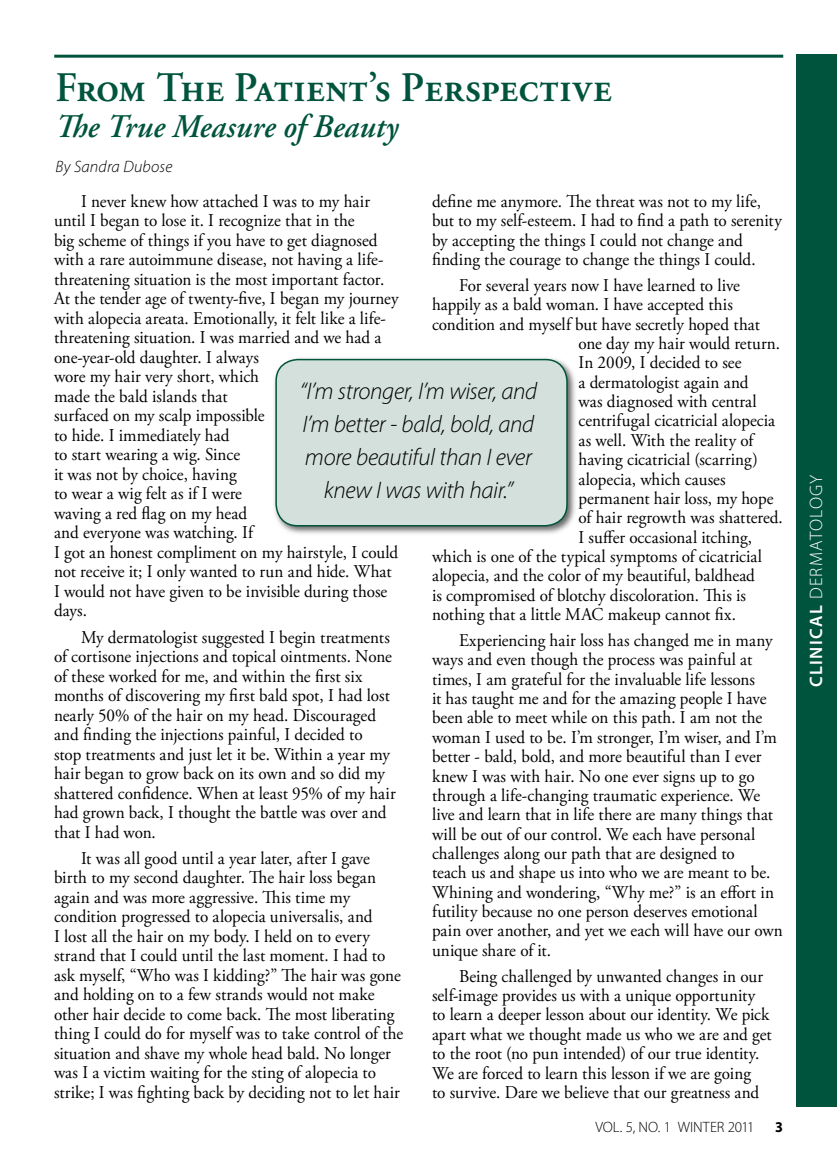
<style>
.page{position:relative;width:837px;height:1161px;background:#fff}
.page>*{position:absolute;margin:0;border:0;box-sizing:border-box;transform-origin:0 0}
.t1{font:600 42px "Adobe Garamond Pro";letter-spacing:.01em;color:#00543d;scale:.95 1}
.t2{font:italic 600 33px "Adobe Garamond Pro";letter-spacing:.005em;color:#00543d;scale:.95 1}
.t3{font:italic 300 24px/33px "Myriad Pro";letter-spacing:-.015em;color:#000;text-align:center}
.t4{font:18px/19.5px "Adobe Garamond Pro";color:#000;scale:.95 1}
.t5{font:300 18px "Myriad Pro";letter-spacing:.07em;color:#fff}
.t6{font:italic 300 16.5px "Myriad Pro";letter-spacing:.01em;color:#000}
.t7{font:300 15px "Myriad Pro";color:#000}
.s1{font-weight:600}
</style>
<div class="page">
<hr style="left:54px;top:55px;width:729px;height:3px;background:#00543d">
<div style="left:796px;top:54px;width:41px;height:1053px;background:#00543d"></div>
<div style="left:272px;top:355px;width:306px;height:182px;background:#000;opacity:.6"></div>
<div style="left:276px;top:360px;width:291px;height:166px;background:#d3e0db;border-radius:22px"></div>
<div style="left:275px;top:359px;width:293px;height:167px;border:2px solid #00543d;border-radius:22px"></div>
<h1 class="t1" style="left:56px;top:64px;width:587px">From The Patient’s Perspective</h1>
<h2 class="t2" style="left:56px;top:108px;width:362px">The True Measure of Beauty</h2>
<p class="t6" style="left:56px;top:156px;width:118px">By Sandra Dubose</p>
<p class="t4" style="left:54px;top:192px;width:364px;text-indent:27px">I never knew how attached I was to my hair until I began to lose it. I recognize that in the<br>big scheme of things if you have to get diagnosed with a rare autoimmune disease, not having a life&shy;threatening situation is the most important factor.<br>At the tender age of twenty-five, I began my journey with alopecia areata. Emotionally, it felt like a life&shy;threatening situation. I was married and we had a one-year-old daughter. I always<br>wore my hair very short, which<br>made the bald islands that<br>surfaced on my scalp impossible<br>to hide. I immediately had<br>to start wearing a wig. Since<br>it was not by choice, having<br>to wear a wig felt as if I were<br>waving a red flag on my head<br>and everyone was watching. If<br>I got an honest compliment on my hairstyle, I could not receive it; I only wanted to run and hide. What I would not have given to be invisible during those days.</p>
<p class="t4" style="left:54px;top:628px;width:361px;text-indent:27px">My dermatologist suggested I begin treatments of cortisone injections and topical ointments. None of these worked for me, and within the first six months of discovering my first bald spot, I had lost nearly 50% of the hair on my head. Discouraged and finding the injections painful, I decided to<br>stop treatments and just let it be. Within a year my hair began to grow back on its own and so did my shattered confidence. When at least 95% of my hair had grown back, I thought the battle was over and that I had won.</p>
<p class="t4" style="left:54px;top:849px;width:369px;text-indent:27px">It was all good until a year later, after I gave birth to my second daughter. The hair loss began again and was more aggressive. This time my condition progressed to alopecia universalis, and<br>I lost all the hair on my body. I held on to every strand that I could until the last moment. I had to ask myself, “Who was I kidding?” The hair was gone and holding on to a few strands would not make other hair decide to come back. The most liberating thing I could do for myself was to take control of the situation and shave my whole head bald. No longer was I a victim waiting for the sting of alopecia to strike; I was fighting back by deciding not to let hair</p>
<p class="t4" style="left:432px;top:192px;width:370px">define me anymore. The threat was not to my life, but to my self-esteem. I had to find a path to serenity by accepting the things I could not change and finding the courage to change the things I could.</p>
<p class="t4" style="left:459px;top:276px;width:297px">For several years now I have learned to live</p>
<p class="t4" style="left:432px;top:296px;width:318px">happily as a bald woman. I have accepted this</p>
<p class="t4" style="left:432px;top:315px;width:347px">condition and myself but have secretly hoped that</p>
<p class="t4" style="left:579px;top:334px;width:214px">one day my hair would return.</p>
<p class="t4" style="left:579px;top:354px;width:173px">In 2009, I decided to see</p>
<p class="t4" style="left:579px;top:373px;width:180px">a dermatologist again and</p>
<p class="t4" style="left:579px;top:392px;width:189px">was diagnosed with central</p>
<p class="t4" style="left:579px;top:412px;width:208px">centrifugal cicatricial alopecia</p>
<p class="t4" style="left:579px;top:431px;width:186px">as well. With the reality of</p>
<p class="t4" style="left:579px;top:450px;width:190px">having cicatricial (scarring)</p>
<p class="t4" style="left:579px;top:470px;width:156px">alopecia, which causes</p>
<p class="t4" style="left:579px;top:489px;width:207px">permanent hair loss, my hope</p>
<p class="t4" style="left:579px;top:508px;width:217px">of hair regrowth was shattered.</p>
<p class="t4" style="left:579px;top:528px;width:184px">I suffer occasional itching,</p>
<p class="t4" style="left:432px;top:547px;width:349px">which is one of the typical symptoms of cicatricial</p>
<p class="t4" style="left:432px;top:566px;width:341px">alopecia, and the color of my beautiful, baldhead</p>
<p class="t4" style="left:432px;top:586px;width:332px">is compromised of blotchy discoloration. This is</p>
<p class="t4" style="left:432px;top:605px;width:321px">nothing that a little MAC makeup cannot fix.</p>
<p class="t4" style="left:432px;top:631px;width:371px;text-indent:27px">Experiencing hair loss has changed me in many ways and even though the process was painful at times, I am grateful for the invaluable life lessons<br>it has taught me and for the amazing people I have been able to meet while on this path. I am not the woman I used to be. I’m stronger, I’m wiser, and I’m better - bald, bold, and more beautiful than I ever knew I was with hair. No one ever signs up to go through a life-changing traumatic experience. We live and learn that in life there are many things that will be out of our control. We each have personal challenges along our path that are designed to<br>teach us and shape us into who we are meant to be.<br>Whining and wondering, “Why me?” is an effort in futility because no one person deserves emotional pain over another, and yet we each will have our own unique share of it.</p>
<p class="t4" style="left:432px;top:967px;width:359px;text-indent:27px">Being challenged by unwanted changes in our self-image provides us with a unique opportunity to learn a deeper lesson about our identity. We pick apart what we thought made us who we are and get to the root (no pun intended) of our true identity.<br>We are forced to learn this lesson if we are going<br>to survive. Dare we believe that our greatness and</p>
<h3 class="t3" style="left:300px;top:374px;width:239px">“I’m stronger, I’m wiser, and<br>I’m better - bald, bold, and more beautiful than I ever knew I was with hair.”</h3>
<p class="t7" style="left:595px;top:1118px;width:161px">Vol. 5, No. 1 WINTER 2011</p>
<p class="t5" style="left:805px;top:687px;width:212px;rotate:-90deg"><span class="s1">CLINICAL</span> Dermatology</p>
</div>
